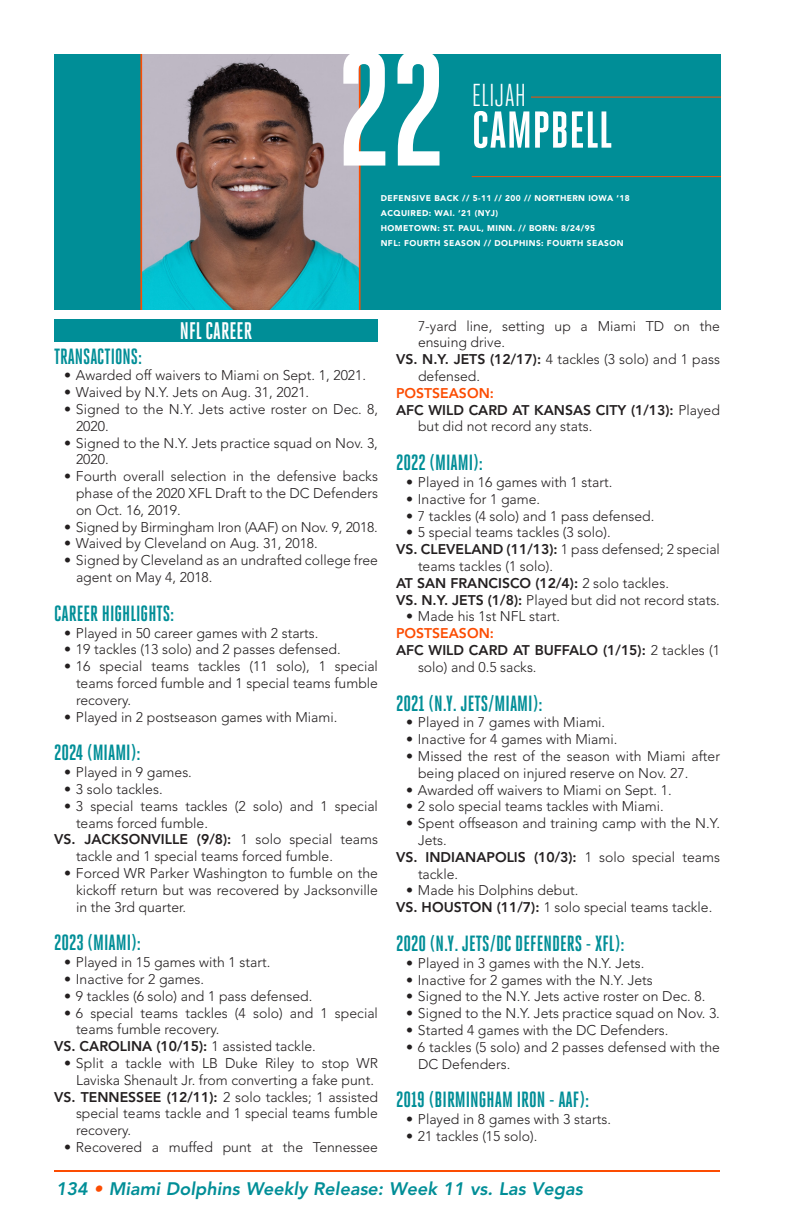
<style>
.page{position:relative;width:792px;height:1224px;background:#fff}
.page>*{position:absolute;margin:0;border:0;box-sizing:border-box;transform-origin:0 0}
.t1{font:700 162.2px "Heroic Condensed";color:#fff}
.t2{font:700 51.8px "Heroic Condensed";color:#fff}
.t3{font:31.6px "Heroic Condensed";color:#fff}
.t4{font:700 24px "Heroic Condensed";color:#fff}
.t5{font:700 22px "Heroic Condensed";color:#008e97}
.t6{font:italic 800 18px "Avenir LT Std";color:#008e97}
.t7{font:300 14px/16.8px "Avenir LT Std";color:#231f20}
.t8{font:800 14px/16.8px "Avenir LT Std";color:#231f20}
.t9{font:800 14px "Avenir LT Std";color:#fc4c02}
.t10{font:900 8.4px/15px "Avenir LT Std";letter-spacing:.05em;color:#fff}
.s1{font-weight:800}
.s2{font-weight:300}
.s3{color:#fc4c02}
</style>
<div class="page">
<hr style="left:54px;top:1170px;width:666px;height:2px;background:#fc4c02">
<div style="left:54px;top:54px;width:667px;height:256px;background:#008e97"></div>
<svg style="left:140px;top:54px;width:221px;height:256px;background:#848584"></svg>
<hr style="left:472px;top:176px;width:249px;height:1px;background:#fc4c02">
<hr style="left:531px;top:97px;width:190px;height:1px;background:#fc4c02">
<div style="left:54px;top:319px;width:324px;height:22px;background:#008e97"></div>
<p class="t1" style="left:337px;top:20px;width:110px">22</p>
<p class="t3" style="left:472px;top:78px;width:56px">ELIJAH</p>
<p class="t2" style="left:472px;top:101px;width:142px">CAMPBELL</p>
<p class="t10" style="left:381px;top:191px;width:251px">DEFENSIVE BACK // 5-11 // 200 // NORTHERN IOWA ‘18<br>ACQUIRED: WAI. ‘21 (NYJ)<br>HOMETOWN: ST. PAUL, MINN. // BORN: 8/24/95<br>NFL: FOURTH SEASON // DOLPHINS: FOURTH SEASON</p>
<p class="t4" style="left:180px;top:317px;width:74px">NFL CAREER</p>
<p class="t5" style="left:54px;top:344px;width:90px">TRANSACTIONS:</p>
<p class="t7" style="left:64px;top:367px;width:304px">• Awarded off waivers to Miami on Sept. 1, 2021.</p>
<p class="t7" style="left:64px;top:384px;width:247px">• Waived by N.Y. Jets on Aug. 31, 2021.</p>
<p class="t7" style="left:76px;top:401px;width:304px;text-indent:-12px">• Signed to the N.Y. Jets active roster on Dec. 8,<br>2020.</p>
<p class="t7" style="left:76px;top:434px;width:303px;text-indent:-12px">• Signed to the N.Y. Jets practice squad on Nov. 3,<br>2020.</p>
<p class="t7" style="left:76px;top:468px;width:304px;text-align:justify;text-indent:-12px">• Fourth overall selection in the defensive backs phase of the 2020 XFL Draft to the DC Defenders on Oct. 16, 2019.</p>
<p class="t7" style="left:64px;top:518px;width:315px">• Signed by Birmingham Iron (AAF) on Nov. 9, 2018.</p>
<p class="t7" style="left:64px;top:535px;width:255px">• Waived by Cleveland on Aug. 31, 2018.</p>
<p class="t7" style="left:76px;top:552px;width:304px;text-indent:-12px">• Signed by Cleveland as an undrafted college free agent on May 4, 2018.</p>
<p class="t5" style="left:54px;top:601px;width:122px">CAREER HIGHLIGHTS:</p>
<p class="t7" style="left:64px;top:624px;width:256px">• Played in 50 career games with 2 starts.</p>
<p class="t7" style="left:64px;top:641px;width:278px">• 19 tackles (13 solo) and 2 passes defensed.</p>
<p class="t7" style="left:76px;top:658px;width:304px;text-align:justify;text-indent:-12px">• 16 special teams tackles (11 solo), 1 special teams forced fumble and 1 special teams fumble recovery.</p>
<p class="t7" style="left:64px;top:708px;width:275px">• Played in 2 postseason games with Miami.</p>
<p class="t5" style="left:54px;top:741px;width:88px">2024 (MIAMI):</p>
<p class="t7" style="left:64px;top:764px;width:129px">• Played in 9 games.</p>
<p class="t7" style="left:64px;top:781px;width:100px">• 3 solo tackles.</p>
<p class="t7" style="left:76px;top:798px;width:303px;text-indent:-12px">• 3 special teams tackles (2 solo) and 1 special teams forced fumble.</p>
<p class="t7" style="left:76px;top:831px;width:304px;text-indent:-22px"><span class="s1">VS. JACKSONVILLE (9/8):</span> 1 solo special teams tackle and 1 special teams forced fumble.</p>
<p class="t7" style="left:76px;top:865px;width:304px;text-align:justify;text-indent:-12px">• Forced WR Parker Washington to fumble on the kickoff return but was recovered by Jacksonville in the 3rd quarter.</p>
<p class="t5" style="left:54px;top:931px;width:89px">2023 (MIAMI):</p>
<p class="t7" style="left:64px;top:954px;width:208px">• Played in 15 games with 1 start.</p>
<p class="t7" style="left:64px;top:971px;width:142px">• Inactive for 2 games.</p>
<p class="t7" style="left:64px;top:988px;width:250px">• 9 tackles (6 solo) and 1 pass defensed.</p>
<p class="t7" style="left:76px;top:1004px;width:303px;text-indent:-12px">• 6 special teams tackles (4 solo) and 1 special teams fumble recovery.</p>
<p class="t8" style="left:54px;top:1038px;width:263px">VS. CAROLINA (10/15): <span class="s2">1 assisted tackle.</span></p>
<p class="t7" style="left:64px;top:1055px;width:315px;text-align:center">• Split a tackle with LB Duke Riley to stop WR<br>Laviska Shenault Jr. from converting a fake punt.</p>
<p class="t7" style="left:76px;top:1088px;width:304px;text-align:justify;text-indent:-22px"><span class="s1">VS. TENNESSEE (12/11):</span> 2 solo tackles; 1 assisted special teams tackle and 1 special teams fumble recovery.</p>
<p class="t7" style="left:64px;top:1139px;width:316px">• Recovered a muffed punt at the Tennessee</p>
<p class="t7" style="left:418px;top:317px;width:304px">7-yard line, setting up a Miami TD on the ensuing drive.</p>
<p class="t7" style="left:418px;top:351px;width:303px;text-indent:-22px"><span class="s1">VS. N.Y. JETS (12/17):</span> 4 tackles (3 solo) and 1 pass defensed.</p>
<p class="t9" style="left:396px;top:385px;width:99px">POSTSEASON:</p>
<p class="t8" style="left:418px;top:401px;width:304px;text-indent:-22px">AFC WILD CARD AT KANSAS CITY (1/13): <span class="s2">Played but did not record any stats.</span></p>
<p class="t5" style="left:396px;top:450px;width:89px">2022 (MIAMI):</p>
<p class="t7" style="left:406px;top:474px;width:208px">• Played in 16 games with 1 start.</p>
<p class="t7" style="left:406px;top:491px;width:136px">• Inactive for 1 game.</p>
<p class="t7" style="left:406px;top:507px;width:250px">• 7 tackles (4 solo) and 1 pass defensed.</p>
<p class="t7" style="left:406px;top:524px;width:206px">• 5 special teams tackles (3 solo).</p>
<p class="t7" style="left:418px;top:541px;width:304px;text-indent:-22px"><span class="s1">VS. CLEVELAND (11/13):</span> 1 pass defensed; 2 special teams tackles (1 solo).</p>
<p class="t8" style="left:396px;top:575px;width:274px">AT SAN FRANCISCO (12/4): <span class="s2">2 solo tackles.</span></p>
<p class="t7" style="left:396px;top:591px;width:325px"><span class="s1">VS. N.Y. JETS (1/8):</span> Played but did not record stats.</p>
<p class="t7" style="left:406px;top:608px;width:156px">• Made his 1st NFL start.</p>
<p class="t9" style="left:396px;top:625px;width:99px">POSTSEASON:</p>
<p class="t8" style="left:418px;top:642px;width:304px;text-indent:-22px">AFC WILD CARD AT BUFFALO (1/15): <span class="s2">2 tackles (1 solo) and 0.5 sacks.</span></p>
<p class="t5" style="left:396px;top:691px;width:148px">2021 (N.Y. JETS/MIAMI):</p>
<p class="t7" style="left:406px;top:714px;width:201px">• Played in 7 games with Miami.</p>
<p class="t7" style="left:406px;top:731px;width:213px">• Inactive for 4 games with Miami.</p>
<p class="t7" style="left:418px;top:748px;width:304px;text-indent:-12px">• Missed the rest of the season with Miami after being placed on injured reserve on Nov. 27.</p>
<p class="t7" style="left:406px;top:781px;width:267px">• Awarded off waivers to Miami on Sept. 1.</p>
<p class="t7" style="left:406px;top:798px;width:259px">• 2 solo special teams tackles with Miami.</p>
<p class="t7" style="left:418px;top:815px;width:304px;text-indent:-12px">• Spent offseason and training camp with the N.Y.<br>Jets.</p>
<p class="t7" style="left:418px;top:849px;width:303px;text-indent:-22px"><span class="s1">VS. INDIANAPOLIS (10/3):</span> 1 solo special teams tackle.</p>
<p class="t7" style="left:406px;top:882px;width:174px">• Made his Dolphins debut.</p>
<p class="t7" style="left:396px;top:899px;width:318px"><span class="s1">VS. HOUSTON (11/7):</span> 1 solo special teams tackle.</p>
<p class="t5" style="left:396px;top:931px;width:230px">2020 (N.Y. JETS/DC DEFENDERS - XFL):</p>
<p class="t7" style="left:406px;top:955px;width:240px">• Played in 3 games with the N.Y. Jets.</p>
<p class="t7" style="left:406px;top:971px;width:248px">• Inactive for 2 games with the N.Y. Jets</p>
<p class="t7" style="left:406px;top:988px;width:301px">• Signed to the N.Y. Jets active roster on Dec. 8.</p>
<p class="t7" style="left:406px;top:1005px;width:315px">• Signed to the N.Y. Jets practice squad on Nov. 3.</p>
<p class="t7" style="left:406px;top:1022px;width:264px">• Started 4 games with the DC Defenders.</p>
<p class="t7" style="left:418px;top:1039px;width:303px;text-indent:-12px">• 6 tackles (5 solo) and 2 passes defensed with the<br>DC Defenders.</p>
<p class="t5" style="left:396px;top:1088px;width:195px">2019 (BIRMINGHAM IRON - AAF):</p>
<p class="t7" style="left:406px;top:1111px;width:207px">• Played in 8 games with 3 starts.</p>
<p class="t7" style="left:406px;top:1128px;width:133px">• 21 tackles (15 solo).</p>
<p class="t6" style="left:56px;top:1178px;width:528px">134 <span class="s3">•</span> Miami Dolphins Weekly Release: Week 11 vs. Las Vegas</p>
</div>
